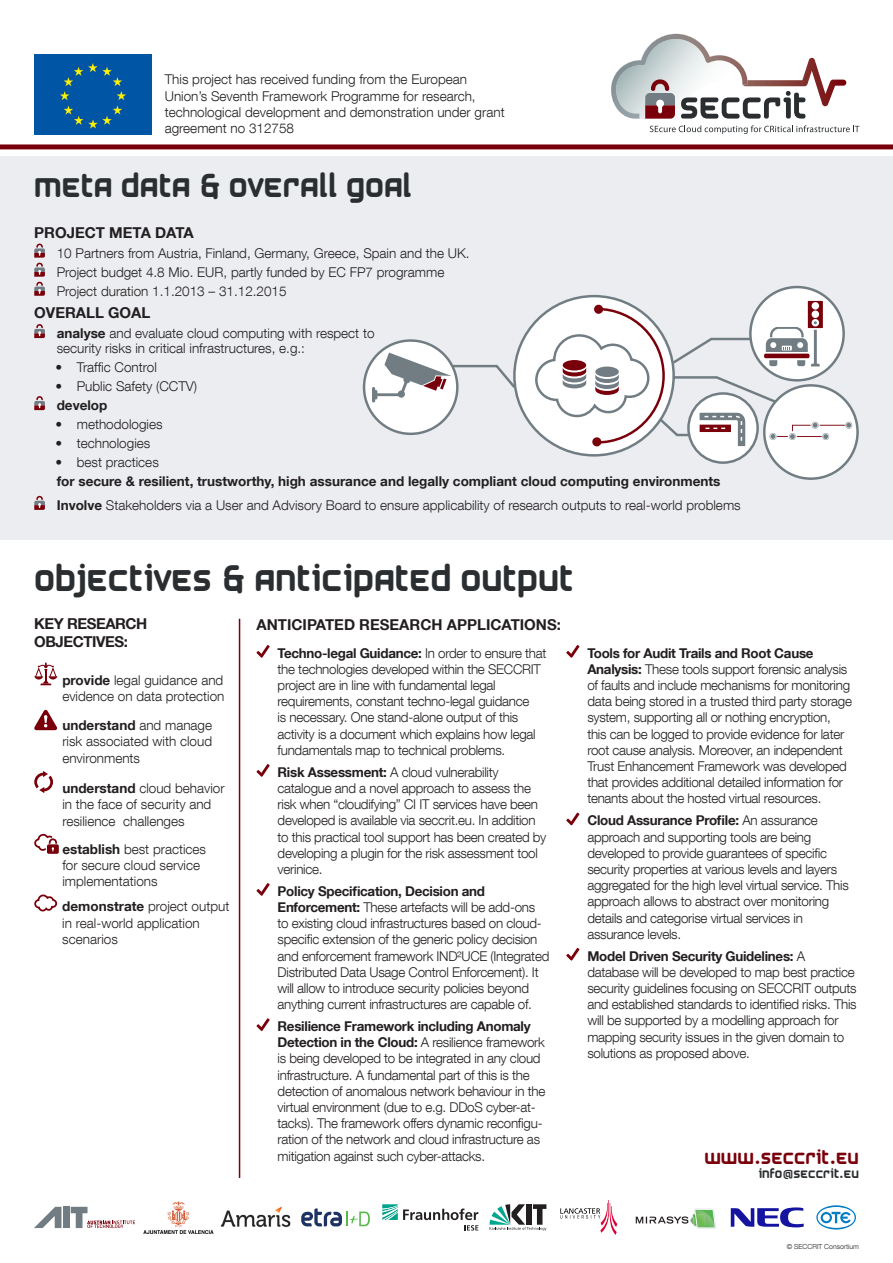
<style>
.page{position:relative;width:893px;height:1263px;background:#fff}
.page>*{position:absolute;margin:0;border:0;box-sizing:border-box;transform-origin:0 0}
.t1{font:33px "Airstrip Four";color:#2a2e30}
.t2{font:29.7px "Airstrip Four";color:#2a2e30}
.t3{font:17.85px "Airstrip Four";color:#79000b}
.t4{font:700 15px "Helvetica Neue LT Com";color:#231f20}
.t5{font:700 15px/18px "Helvetica Neue LT Com";letter-spacing:-.03em;color:#231f20}
.t6{font:300 13.5px/16.2px "Helvetica Neue LT Com";letter-spacing:-.02em;color:#231f20}
.t7{font:300 13.5px/16.2px "Helvetica Neue LT Com";color:#231f20}
.t8{font:700 13.5px/23.5px "Helvetica Neue LT Com";color:#231f20}
.t9{font:11.85px "Airstrip Four";color:#2a2e30}
.t10{font:300 6.9px "Helvetica Neue LT Com";color:#231f20}
.s1{font-weight:700}
.s2{font-weight:300}
</style>
<div class="page">
<div style="left:0;top:157px;width:893px;height:383px;background:#ebedf0"></div>
<svg style="left:256px;top:645px;width:14px;height:13px"></svg>
<svg style="left:256px;top:764px;width:14px;height:13px"></svg>
<svg style="left:256px;top:883px;width:14px;height:13px"></svg>
<svg style="left:256px;top:1018px;width:14px;height:13px"></svg>
<svg style="left:566px;top:645px;width:13px;height:13px"></svg>
<svg style="left:566px;top:812px;width:13px;height:13px"></svg>
<svg style="left:566px;top:948px;width:13px;height:12px"></svg>
<svg style="left:650px;top:125px;width:209px;height:9px"></svg>
<svg style="left:748px;top:112px;width:57px;height:7px"></svg>
<img style="left:748px;top:57px;width:98px;height:55px">
<img style="left:611px;top:34px;width:137px;height:85px">
<svg style="left:645px;top:79px;width:30px;height:40px"></svg>
<div style="left:0;top:144px;width:893px;height:5px;background:#79000b"></div>
<svg style="left:34px;top:662px;width:23px;height:23px"></svg>
<svg style="left:34px;top:709px;width:24px;height:21px"></svg>
<svg style="left:34px;top:771px;width:19px;height:22px"></svg>
<svg style="left:34px;top:833px;width:25px;height:21px"></svg>
<svg style="left:34px;top:894px;width:24px;height:18px"></svg>
<svg style="left:34px;top:244px;width:11px;height:52px"></svg>
<svg style="left:34px;top:324px;width:11px;height:14px"></svg>
<svg style="left:34px;top:396px;width:11px;height:14px"></svg>
<svg style="left:34px;top:496px;width:11px;height:14px"></svg>
<svg style="left:514px;top:296px;width:160px;height:159px;background:#eceeee"></svg>
<div style="left:364px;top:340px;width:93px;height:94px;background:#fff;border-radius:50%"></div>
<div style="left:363px;top:339px;width:96px;height:96px;border:2px solid #717d83;border-radius:50%"></div>
<svg style="left:750px;top:287px;width:94px;height:93px"></svg>
<div style="left:764px;top:385px;width:93px;height:94px;background:#fff;border-radius:50%"></div>
<svg style="left:688px;top:393px;width:70px;height:70px"></svg>
<svg style="left:372px;top:353px;width:146px;height:49px"></svg>
<svg style="left:534px;top:301px;width:318px;height:145px"></svg>
<svg style="left:71px;top:1207px;width:64px;height:21px"></svg>
<div style="left:63px;top:1207px;width:6px;height:21px;background:#717d83"></div>
<svg style="left:34px;top:1207px;width:27px;height:21px"></svg>
<img style="left:220px;top:1206px;width:71px;height:22px">
<svg style="left:382px;top:1204px;width:96px;height:26px"></svg>
<svg style="left:490px;top:1204px;width:56px;height:26px"></svg>
<svg style="left:560px;top:1200px;width:57px;height:35px"></svg>
<img style="left:635px;top:1208px;width:81px;height:21px">
<svg style="left:731px;top:1207px;width:73px;height:20px"></svg>
<svg style="left:816px;top:1205px;width:40px;height:24px"></svg>
<svg style="left:301px;top:1208px;width:69px;height:18px"></svg>
<div style="left:34px;top:54px;width:118px;height:80px;background:#0055a5"></div>
<hr style="left:239px;top:619px;width:1px;height:559px;background:#79000b">
<img style="left:143px;top:1201px;width:71px;height:32px">
<p class="t7" style="left:165px;top:71px;width:341px">This project has received funding from the European Union’s Seventh Framework Programme for research, technological development and demonstration under grant agreement no 312758</p>
<h2 class="t2" style="left:34px;top:169px;width:380px">META DATA &amp; OVERALL GOAL</h2>
<p class="t4" style="left:34px;top:223px;width:161px">PROJECT META DATA</p>
<p class="t7" style="left:57px;top:243px;width:414px;line-height:19px">10 Partners from Austria, Finland, Germany, Greece, Spain and the UK.<br>Project budget 4.8 Mio. EUR, partly funded by EC FP7 programme<br>Project duration 1.1.2013 – 31.12.2015</p>
<p class="t4" style="left:34px;top:303px;width:118px">OVERALL GOAL</p>
<p class="t7" style="left:57px;top:326px;width:319px;line-height:14.9px"><span class="s1">analyse</span> and evaluate cloud computing with respect to security risks in critical infrastructures, e.g.:</p>
<p class="t7" style="left:56px;top:359px;width:103px">• Traffic Control</p>
<p class="t7" style="left:56px;top:378px;width:143px">• Public Safety (CCTV)</p>
<p class="t8" style="left:57px;top:393px;width:52px">develop</p>
<p class="t7" style="left:56px;top:416px;width:109px">• methodologies</p>
<p class="t7" style="left:56px;top:435px;width:96px">• technologies</p>
<p class="t7" style="left:56px;top:454px;width:105px">• best practices</p>
<p class="t8" style="left:57px;top:469px;width:685px">for secure &amp; resilient, trustworthy, high assurance and legally compliant cloud computing environments<br>Involve <span class="s2">Stakeholders via a User and Advisory Board to ensure applicability of research outputs to real-world problems</span></p>
<h1 class="t1" style="left:34px;top:561px;width:541px">OBJECTIVES &amp; ANTICIPATED OUTPUT</h1>
<p class="t4" style="left:257px;top:615px;width:306px">ANTICIPATED RESEARCH APPLICATIONS:</p>
<p class="t6" style="left:278px;top:644px;width:270px"><span class="s1">Techno-legal Guidance:</span> In order to ensure that the technologies developed within the SECCRIT project are in line with fundamental legal requirements, constant techno-legal guidance<br>is necessary. One stand-alone output of this activity is a document which explains how legal fundamentals map to technical problems.</p>
<p class="t6" style="left:278px;top:763px;width:270px"><span class="s1">Risk Assessment:</span> A cloud vulnerability catalogue and a novel approach to assess the risk when “cloudifying” CI IT services have been developed is available via seccrit.eu. In addition to this practical tool support has been created by developing a plugin for the risk assessment tool verinice.</p>
<p class="t6" style="left:278px;top:882px;width:273px"><span class="s1">Policy Specification, Decision and Enforcement:</span> These artefacts will be add-ons to existing cloud infrastructures based on cloud&shy;specific extension of the generic policy decision and enforcement framework IND²UCE (Integrated Distributed Data Usage Control Enforcement). It will allow to introduce security policies beyond anything current infrastructures are capable of.</p>
<p class="t6" style="left:278px;top:1018px;width:269px"><span class="s1">Resilience Framework including Anomaly Detection in the Cloud:</span> A resilience framework is being developed to be integrated in any cloud infrastructure. A fundamental part of this is the detection of anomalous network behaviour in the virtual environment (due to e.g. DDoS cyber-at&shy;tacks). The framework offers dynamic reconfigu&shy;ration of the network and cloud infrastructure as mitigation against such cyber-attacks.</p>
<p class="t5" style="left:34px;top:615px;width:115px">KEY RESEARCH<br>OBJECTIVES:</p>
<p class="t7" style="left:62px;top:672px;width:164px"><span class="s1">provide</span> legal guidance and evidence on data protection</p>
<p class="t6" style="left:62px;top:717px;width:151px;text-align:justify"><span class="s1">understand</span> and manage risk associated with cloud environments</p>
<p class="t7" style="left:62px;top:780px;width:164px"><span class="s1">understand</span> cloud behavior in the face of security and resilience challenges</p>
<p class="t7" style="left:62px;top:841px;width:145px"><span class="s1">establish</span> best practices for secure cloud service implementations</p>
<p class="t7" style="left:62px;top:898px;width:169px"><span class="s1">demonstrate</span> project output in real-world application scenarios</p>
<p class="t6" style="left:587px;top:644px;width:266px"><span class="s1">Tools for Audit Trails and Root Cause Analysis:</span> These tools support forensic analysis of faults and include mechanisms for monitoring data being stored in a trusted third party storage system, supporting all or nothing encryption, this can be logged to provide evidence for later root cause analysis. Moreover, an independent Trust Enhancement Framework was developed that provides additional detailed information for tenants about the hosted virtual resources.</p>
<p class="t6" style="left:587px;top:812px;width:263px"><span class="s1">Cloud Assurance Profile:</span> An assurance approach and supporting tools are being developed to provide guarantees of specific security properties at various levels and layers aggregated for the high level virtual service. This approach allows to abstract over monitoring details and categorise virtual services in assurance levels.</p>
<p class="t6" style="left:587px;top:947px;width:271px"><span class="s1">Model Driven Security Guidelines:</span> A database will be developed to map best practice security guidelines focusing on SECCRIT outputs and established standards to identified risks. This will be supported by a modelling approach for mapping security issues in the given domain to solutions as proposed above.</p>
<h3 class="t3" style="left:704px;top:1147px;width:156px">WWW.SECCRIT.EU</h3>
<p class="t9" style="left:758px;top:1167px;width:102px">INFO@SECCRIT.EU</p>
<p class="t10" style="left:787px;top:1243px;width:74px">© SECCRIT Consortium</p>
</div>
